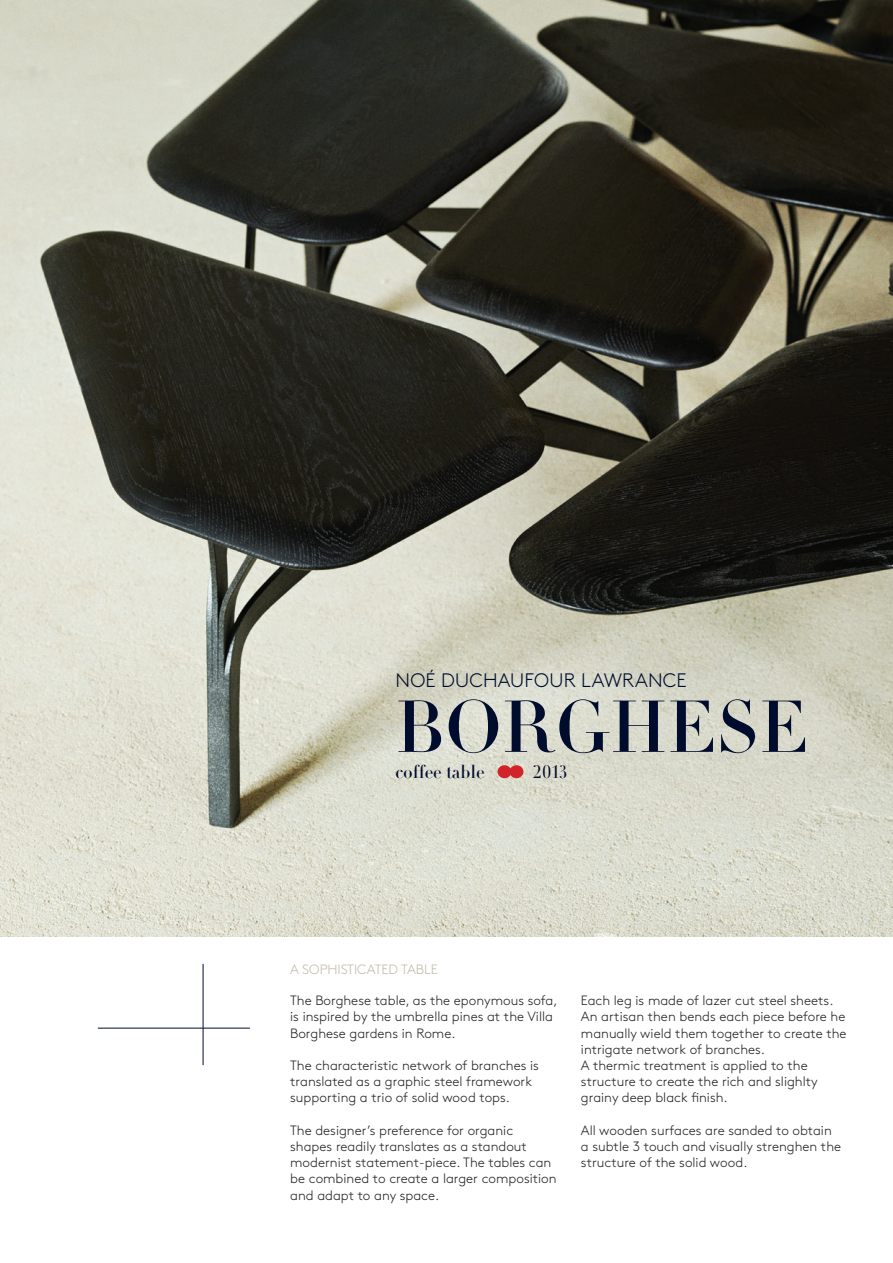
<style>
.page{position:relative;width:893px;height:1263px;background:#fff}
.page>*{position:absolute;margin:0;border:0;box-sizing:border-box;transform-origin:0 0}
.t1{font:72px "Didot LT Std Headline";color:#000c2d}
.t2{font:300 19.5px "Brown Std";letter-spacing:.01em;color:#000c2d}
.t3{font:18px "Didot LT Std Headline";color:#000c2d}
.t4{font:300 13.5px/16.2px "Brown Std";color:#231f20}
.t5{font:300 13.5px "Brown Std";color:#c1baa7}
</style>
<div class="page">
<img style="left:0;top:0;width:893px;height:936px">
<svg style="left:497px;top:765px;width:26px;height:13px"></svg>
<hr style="left:98px;top:1028px;width:152px;height:1px;background:#000c2d">
<hr style="left:203px;top:964px;width:1px;height:101px;background:#000c2d">
<p class="t2" style="left:396px;top:669px;width:292px">NOÉ DUCHAUFOUR LAWRANCE</p>
<p class="t1" style="left:395px;top:683px;width:415px">BORGHESE</p>
<p class="t3" style="left:395px;top:761px;width:90px">coffee table</p>
<p class="t3" style="left:533px;top:761px;width:36px">2013</p>
<p class="t5" style="left:290px;top:962px;width:149px">A SOPHISTICATED TABLE</p>
<p class="t4" style="left:290px;top:993px;width:269px">The Borghese table, as the eponymous sofa, is inspired by the umbrella pines at the Villa<br>Borghese gardens in Rome.</p>
<p class="t4" style="left:290px;top:1057px;width:250px">The characteristic network of branches is translated as a graphic steel framework supporting a trio of solid wood tops.</p>
<p class="t4" style="left:290px;top:1122px;width:268px">The designer’s preference for organic shapes readily translates as a standout modernist statement-piece. The tables can be combined to create a larger composition and adapt to any space.</p>
<p class="t4" style="left:581px;top:993px;width:267px">Each leg is made of lazer cut steel sheets.<br>An artisan then bends each piece before he manually wield them together to create the intrigate network of branches.</p>
<p class="t4" style="left:581px;top:1057px;width:238px">A thermic treatment is applied to the structure to create the rich and slighlty grainy deep black finish.</p>
<p class="t4" style="left:581px;top:1122px;width:262px">All wooden surfaces are sanded to obtain a subtle 3 touch and visually strenghen the structure of the solid wood.</p>
</div>
